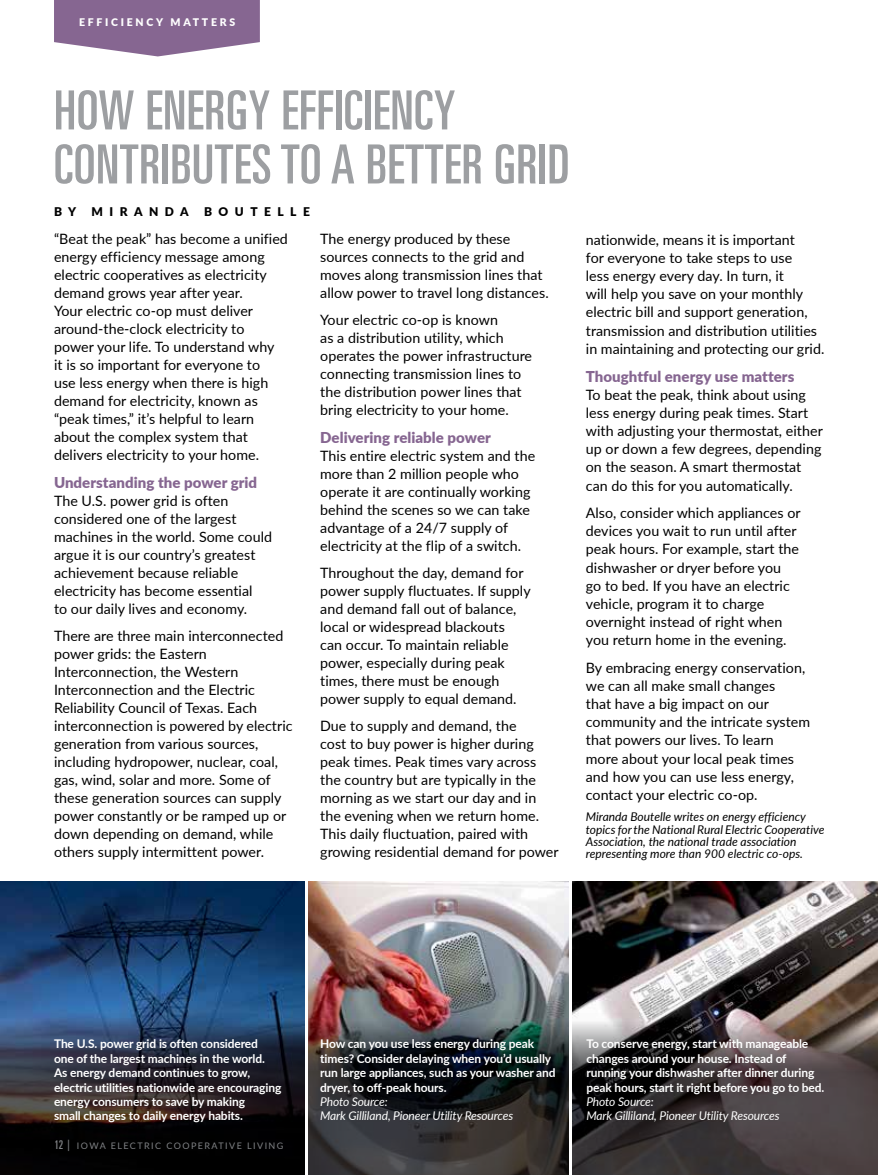
<style>
.page{position:relative;width:878px;height:1175px;background:#fff}
.page>*{position:absolute;margin:0;border:0;box-sizing:border-box;transform-origin:0 0}
.t1{font:ultra-condensed 54px/54px "Univers";letter-spacing:.01em;color:#9d9fa2}
.t2{font:900 15px "Lato";letter-spacing:.005em;color:#866691}
.t3{font:14.25px/18px "Lato";letter-spacing:.005em;color:#000}
.t4{font:700 12px/14.4px "Lato";letter-spacing:-.01em;color:#fff}
.t5{font:italic 12px/12.1px "Lato";color:#000}
.t6{font:italic 12px/14.4px "Lato";letter-spacing:-.01em;color:#fff}
.t7{font:900 12px "Lato";letter-spacing:.54em;color:#000}
.t8{font:900 10.5px "Lato";letter-spacing:.26em;color:#fff}
.t9{font:9px "Lato";letter-spacing:.16em;color:#808285}
.s1{font-family:"Univers";font-stretch:ultra-condensed;font-size:12px}
.s2{font-size:12px}
</style>
<div class="page">
<img style="left:0;top:882px;width:878px;height:131px">
<img style="left:0;top:1013px;width:878px;height:161px">
<hr style="left:305px;top:866px;width:2px;height:308px;background:#fff">
<hr style="left:569px;top:866px;width:3px;height:308px;background:#fff">
<svg style="left:54px;top:0;width:206px;height:56px;background:#94789e"></svg>
<p class="t8" style="left:79px;top:14px;width:158px">EFFICIENCY MATTERS</p>
<h1 class="t1" style="left:54px;top:83px;width:517px">HOW ENERGY EFFICIENCY<br>CONTRIBUTES TO A BETTER GRID</h1>
<p class="t7" style="left:54px;top:203px;width:24px">B Y</p>
<p class="t7" style="left:91px;top:203px;width:99px">MIRANDA</p>
<p class="t7" style="left:204px;top:203px;width:107px">BOUTELLE</p>
<p class="t3" style="left:320px;top:229px;width:230px">The energy produced by these sources connects to the grid and moves along transmission lines that allow power to travel long distances.</p>
<p class="t3" style="left:320px;top:310px;width:213px">Your electric co-op is known<br>as a distribution utility, which operates the power infrastructure connecting transmission lines to the distribution power lines that bring electricity to your home.</p>
<p class="t2" style="left:320px;top:426px;width:172px">Delivering reliable power</p>
<p class="t3" style="left:320px;top:446px;width:216px">This entire electric system and the more than 2 million people who operate it are continually working behind the scenes so we can take advantage of a 24/7 supply of electricity at the flip of a switch.</p>
<p class="t3" style="left:320px;top:563px;width:212px">Throughout the day, demand for power supply fluctuates. If supply and demand fall out of balance, local or widespread blackouts<br>can occur. To maintain reliable power, especially during peak times, there must be enough power supply to equal demand.</p>
<p class="t3" style="left:320px;top:716px;width:240px">Due to supply and demand, the<br>cost to buy power is higher during peak times. Peak times vary across the country but are typically in the morning as we start our day and in the evening when we return home.<br>This daily fluctuation, paired with growing residential demand for power</p>
<p class="t3" style="left:54px;top:229px;width:235px">“Beat the peak” has become a unified energy efficiency message among electric cooperatives as electricity demand grows year after year.<br>Your electric co-op must deliver around-the-clock electricity to power your life. To understand why<br>it is so important for everyone to<br>use less energy when there is high demand for electricity, known as “peak times,” it’s helpful to learn about the complex system that delivers electricity to your home.</p>
<p class="t2" style="left:54px;top:471px;width:205px">Understanding the power grid</p>
<p class="t3" style="left:54px;top:491px;width:219px">The U.S. power grid is often considered one of the largest machines in the world. Some could argue it is our country’s greatest achievement because reliable electricity has become essential<br>to our daily lives and economy.</p>
<p class="t3" style="left:54px;top:626px;width:240px">There are three main interconnected power grids: the Eastern Interconnection, the Western Interconnection and the Electric Reliability Council of Texas. Each interconnection is powered by electric generation from various sources, including hydropower, nuclear, coal, gas, wind, solar and more. Some of these generation sources can supply power constantly or be ramped up or down depending on demand, while others supply intermittent power.</p>
<p class="t3" style="left:586px;top:230px;width:240px">nationwide, means it is important<br>for everyone to take steps to use<br>less energy every day. In turn, it<br>will help you save on your monthly electric bill and support generation, transmission and distribution utilities in maintaining and protecting our grid.</p>
<p class="t2" style="left:586px;top:365px;width:210px">Thoughtful energy use matters</p>
<p class="t3" style="left:586px;top:385px;width:238px">To beat the peak, think about using less energy during peak times. Start with adjusting your thermostat, either up or down a few degrees, depending on the season. A smart thermostat can do this for you automatically.</p>
<p class="t3" style="left:586px;top:503px;width:216px">Also, consider which appliances or devices you wait to run until after peak hours. For example, start the dishwasher or dryer before you<br>go to bed. If you have an electric vehicle, program it to charge overnight instead of right when you return home in the evening.</p>
<p class="t3" style="left:586px;top:658px;width:226px">By embracing energy conservation, we can all make small changes<br>that have a big impact on our community and the intricate system that powers our lives. To learn<br>more about your local peak times and how you can use less energy, contact your electric co-op.</p>
<p class="t5" style="left:586px;top:810px;width:240px">Miranda Boutelle writes on energy efficiency topics for the National Rural Electric Cooperative Association, the national trade association representing more than 900 electric co-ops.</p>
<p class="t4" style="left:54px;top:1036px;width:229px">The U.S. power grid is often considered<br>one of the largest machines in the world.<br>As energy demand continues to grow, electric utilities nationwide are encouraging energy consumers to save by making<br>small changes to daily energy habits.</p>
<p class="t9" style="left:55px;top:1139px;width:230px"><span class="s1">12</span> <span class="s2">|</span> IOWA ELECTRIC COOPERATIVE LIVING</p>
<p class="t4" style="left:320px;top:1036px;width:237px">How can you use less energy during peak times? Consider delaying when you’d usually run large appliances, such as your washer and dryer, to off-peak hours.</p>
<p class="t6" style="left:320px;top:1093px;width:194px">Photo Source:<br>Mark Gilliland, Pioneer Utility Resources</p>
<p class="t4" style="left:586px;top:1036px;width:239px">To conserve energy, start with manageable changes around your house. Instead of running your dishwasher after dinner during peak hours, start it right before you go to bed.</p>
<p class="t6" style="left:586px;top:1093px;width:194px">Photo Source:<br>Mark Gilliland, Pioneer Utility Resources</p>
</div>
